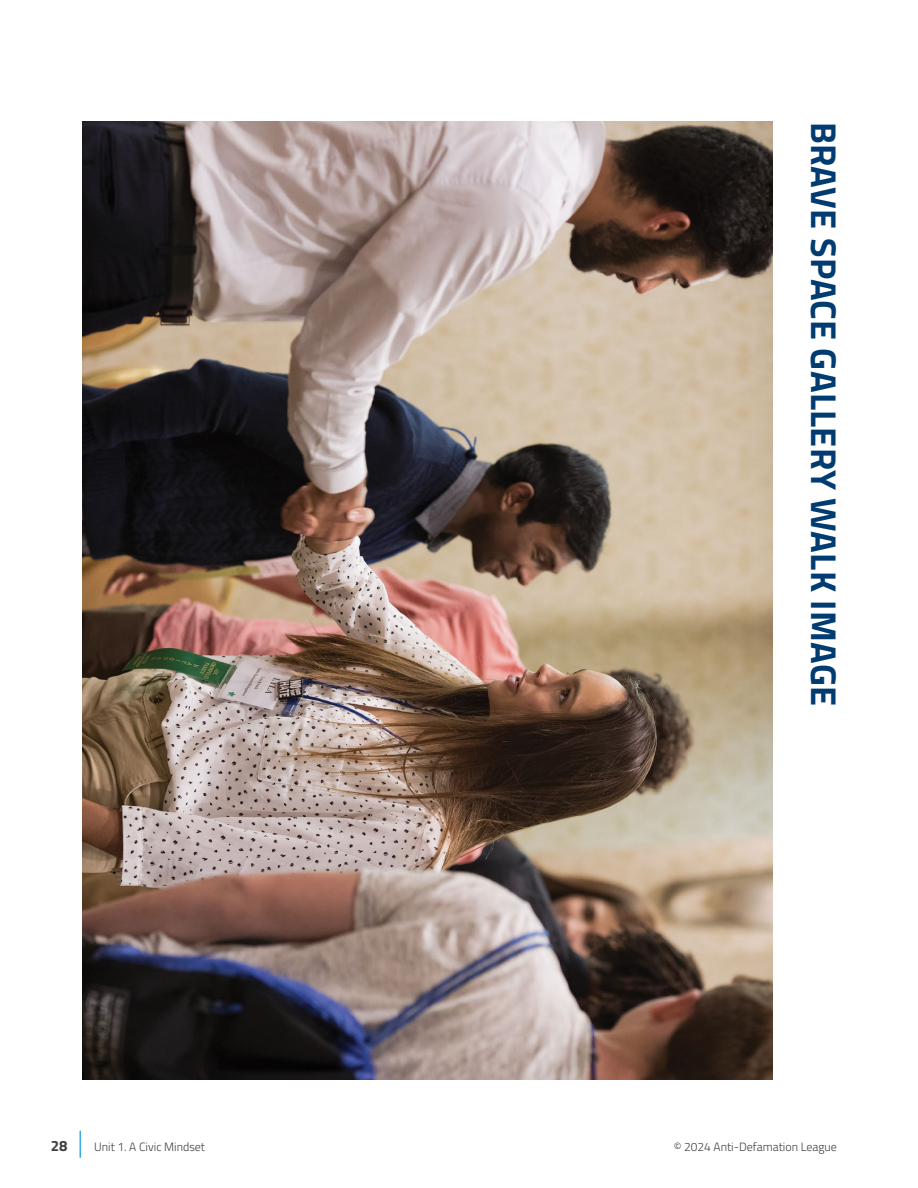
<style>
.page{position:relative;width:918px;height:1188px;background:#fff}
.page>*{position:absolute;margin:0;border:0;box-sizing:border-box;transform-origin:0 0}
.Heading{font:700 36px "Titillium Web";letter-spacing:.01em;color:#003b71}
.t1{font:700 15px "Titillium Web";color:#414042}
.t2{font:300 12px "Titillium Web";color:#414042}
</style>
<div class="page">
<svg style="left:80px;top:1131px;width:1px;height:27px"></svg>
<img style="left:82px;top:122px;width:691px;height:958px">
<p class="Heading" style="left:851px;top:122px;width:586px;rotate:90deg">BRAVE SPACE GALLERY WALK IMAGE</p>
<p class="t1" style="left:51px;top:1135px;width:18px">28</p>
<p class="t2" style="left:94px;top:1138px;width:113px">Unit 1. A Civic Mindset</p>
<p class="t2" style="left:674px;top:1138px;width:165px">© 2024 Anti-Defamation League</p>
</div>
